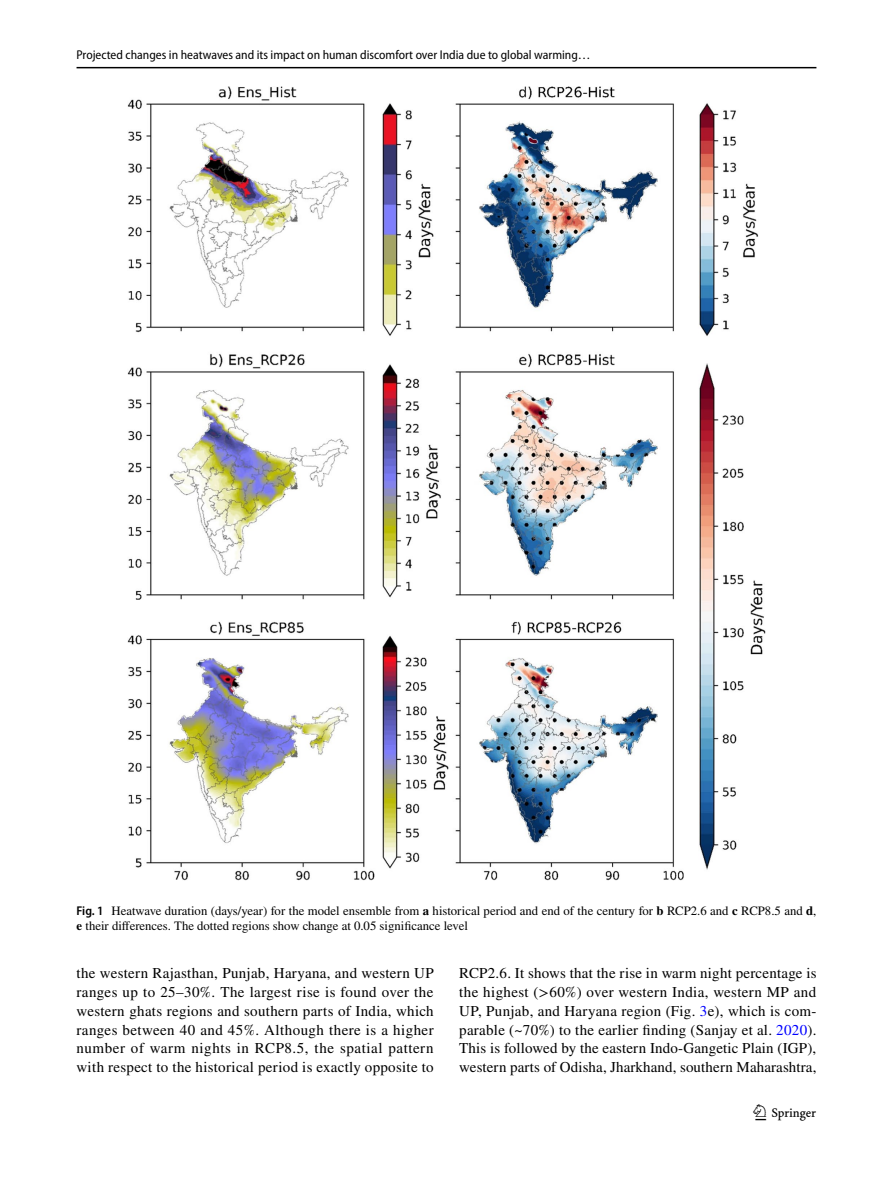
<style>
.page{position:relative;width:893px;height:1187px;background:#fff}
.page>*{position:absolute;margin:0;border:0;box-sizing:border-box;transform-origin:0 0}
.t1{font:22.5px "Springnew Regular 3";color:#000}
.t2{font:15px/18.8px "STIX";letter-spacing:.015em;color:#000;text-align:justify}
.t3{font:12.75px/15px "STIX";color:#000}
.t4{font:12.75px "Myriad Pro Semi Cn 3";color:#000}
.s1{font-family:"Myriad Pro";font-weight:600;font-stretch:semi-condensed}
.s2{font-weight:700}
.s3{color:#00f}
</style>
<div class="page">
<hr style="left:77px;top:67px;width:739px;height:1px;background:#000">
<img style="left:128px;top:87px;width:637px;height:793px">
<p class="t4" style="left:77px;top:48px;width:515px">Projected changes in heatwaves and its impact on human discomfort over India due to global warming…</p>
<p class="t3" style="left:77px;top:904px;width:741px"><span class="s1">Fig. 1</span> Heatwave duration (days/year) for the model ensemble from <span class="s2">a</span> historical period and end of the century for <span class="s2">b</span> RCP2.6 and <span class="s2">c</span> RCP8.5 and <span class="s2">d</span>, <span class="s2">e</span> their differences. The dotted regions show change at 0.05 significance level</p>
<p class="t2" style="left:77px;top:964px;width:359px">the western Rajasthan, Punjab, Haryana, and western UP ranges up to 25–30%. The largest rise is found over the western ghats regions and southern parts of India, which ranges between 40 and 45%. Although there is a higher number of warm nights in RCP8.5, the spatial pattern with respect to the historical period is exactly opposite to</p>
<p class="t2" style="left:459px;top:964px;width:359px">RCP2.6. It shows that the rise in warm night percentage is the highest (&gt;60%) over western India, western MP and UP, Punjab, and Haryana region (Fig. <span class="s3">3</span>e), which is com&shy;parable (~70%) to the earlier finding (Sanjay et al. <span class="s3">2020</span>).<br>This is followed by the eastern Indo-Gangetic Plain (IGP), western parts of Odisha, Jharkhand, southern Maharashtra,</p>
<h1 class="t1" style="left:755px;top:1104px;width:62px">1 3</h1>
</div>
